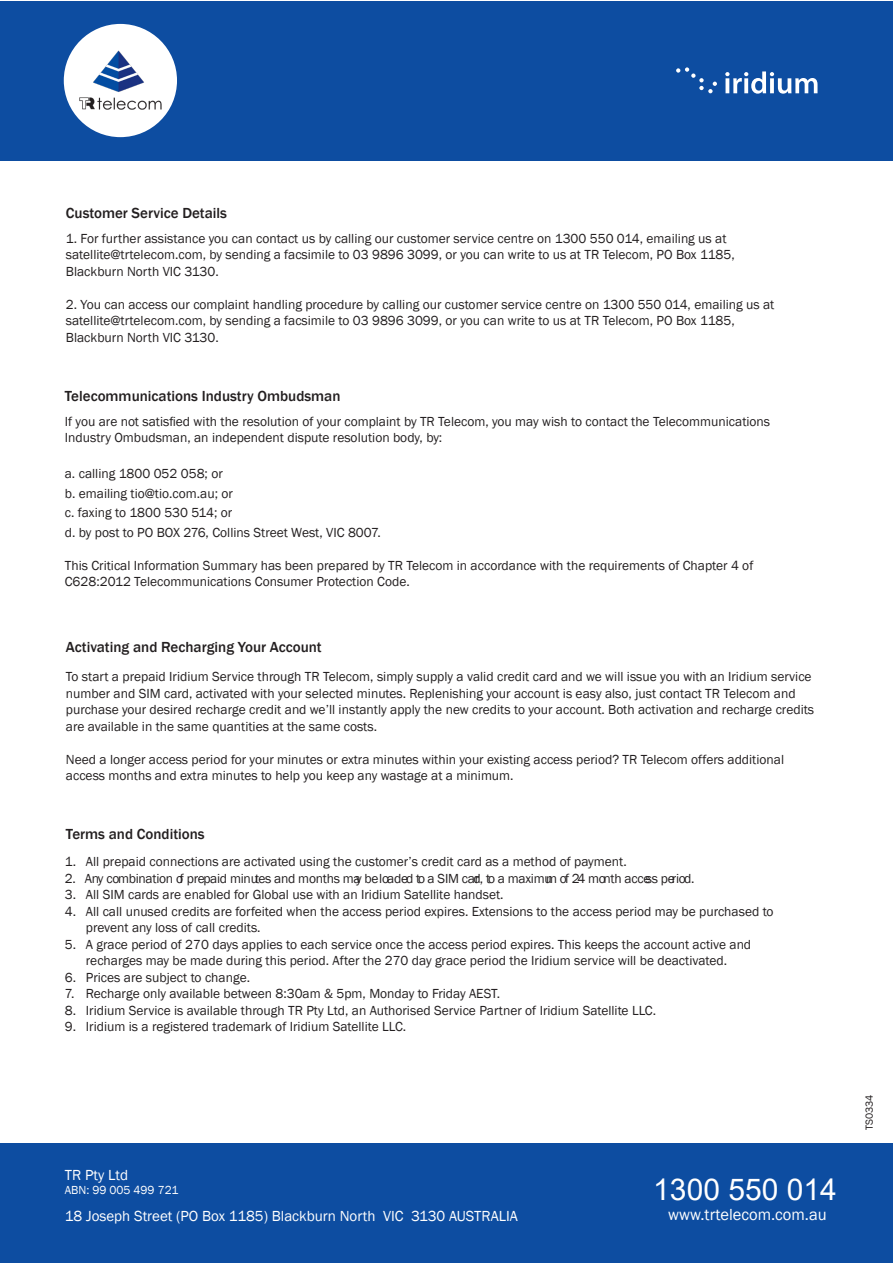
<style>
.page{position:relative;width:893px;height:1263px;background:#fff}
.page>*{position:absolute;margin:0;border:0;box-sizing:border-box;transform-origin:0 0}
.t1{font:30px "Arial";color:#fff}
.t2{font:16.5px "Franklin Gothic";color:#fff}
.t3{font:500 15px "Franklin Gothic";color:#231f20}
.t4{font:15px "Franklin Gothic";color:#fff}
.t5{font:13.5px/16.5px "Franklin Gothic";color:#231f20}
.t6{font:13.5px "Franklin Gothic";letter-spacing:-.02em;color:#231f20}
.t7{font:12px "Franklin Gothic";color:#fff}
.t8{font:10.5px "Franklin Gothic";color:#231f20}
</style>
<div class="page">
<div style="left:0;top:1144px;width:893px;height:119px;background:#0d4da1"></div>
<div style="left:0;top:1px;width:893px;height:159px;background:#0d4da1"></div>
<svg style="left:725px;top:71px;width:92px;height:23px"></svg>
<svg style="left:676px;top:67px;width:41px;height:26px"></svg>
<div style="left:64px;top:24px;width:113px;height:113px;background:#fff;border-radius:50%"></div>
<img style="left:70px;top:29px;width:101px;height:102px">
<p class="t3" style="left:66px;top:203px;width:163px">Customer Service Details</p>
<p class="t5" style="left:66px;top:230px;width:662px">1. For further assistance you can contact us by calling our customer service centre on 1300 550 014, emailing us at</p>
<p class="t5" style="left:66px;top:247px;width:670px">satellite@trtelecom.com, by sending a facsimile to 03 9896 3099, or you can write to us at TR Telecom, PO Box 1185,</p>
<p class="t5" style="left:66px;top:263px;width:154px">Blackburn North VIC 3130.</p>
<p class="t5" style="left:66px;top:296px;width:710px">2. You can access our complaint handling procedure by calling our customer service centre on 1300 550 014, emailing us at</p>
<p class="t5" style="left:66px;top:313px;width:670px">satellite@trtelecom.com, by sending a facsimile to 03 9896 3099, or you can write to us at TR Telecom, PO Box 1185,</p>
<p class="t5" style="left:66px;top:329px;width:154px">Blackburn North VIC 3130.</p>
<p class="t3" style="left:65px;top:387px;width:277px">Telecommunications Industry Ombudsman</p>
<p class="t5" style="left:65px;top:413px;width:707px">If you are not satisfied with the resolution of your complaint by TR Telecom, you may wish to contact the Telecommunications<br>Industry Ombudsman, an independent dispute resolution body, by:</p>
<p class="t5" style="left:65px;top:466px;width:159px">a. calling 1800 052 058; or</p>
<p class="t5" style="left:65px;top:485px;width:170px">b. emailing tio@tio.com.au; or</p>
<p class="t5" style="left:65px;top:505px;width:169px">c. faxing to 1800 530 514; or</p>
<p class="t5" style="left:65px;top:524px;width:317px">d. by post to PO BOX 276, Collins Street West, VIC 8007.</p>
<p class="t5" style="left:65px;top:557px;width:690px">This Critical Information Summary has been prepared by TR Telecom in accordance with the requirements of Chapter 4 of<br>C628:2012 Telecommunications Consumer Protection Code.</p>
<p class="t3" style="left:66px;top:638px;width:257px">Activating and Recharging Your Account</p>
<p class="t5" style="left:66px;top:669px;width:750px">To start a prepaid Iridium Service through TR Telecom, simply supply a valid credit card and we will issue you with an Iridium service number and SIM card, activated with your selected minutes. Replenishing your account is easy also, just contact TR Telecom and purchase your desired recharge credit and we’ll instantly apply the new credits to your account. Both activation and recharge credits are available in the same quantities at the same costs.</p>
<p class="t5" style="left:66px;top:751px;width:720px">Need a longer access period for your minutes or extra minutes within your existing access period? TR Telecom offers additional access months and extra minutes to help you keep any wastage at a minimum.</p>
<p class="t3" style="left:66px;top:825px;width:140px">Terms and Conditions</p>
<p class="t5" style="left:65px;top:854px;width:563px">1. All prepaid connections are activated using the customer’s credit card as a method of payment.</p>
<p class="t6" style="left:65px;top:870px;width:631px">2. Any combination of prepaid minutes and months may be loaded to a SIM card, to a maximum of 24 month access period.</p>
<p class="t5" style="left:65px;top:887px;width:440px">3. All SIM cards are enabled for Global use with an Iridium Satellite handset.</p>
<p class="t5" style="left:86px;top:903px;width:689px;text-indent:-21px">4. All call unused credits are forfeited when the access period expires. Extensions to the access period may be purchased to prevent any loss of call credits.</p>
<p class="t5" style="left:65px;top:936px;width:688px;text-align:center">5. A grace period of 270 days applies to each service once the access period expires. This keeps the account active and recharges may be made during this period. After the 270 day grace period the Iridium service will be deactivated.</p>
<p class="t5" style="left:65px;top:969px;width:187px">6. Prices are subject to change.</p>
<p class="t5" style="left:65px;top:986px;width:437px">7. Recharge only available between 8:30am &amp; 5pm, Monday to Friday AEST.</p>
<p class="t5" style="left:65px;top:1002px;width:593px">8. Iridium Service is available through TR Pty Ltd, an Authorised Service Partner of Iridium Satellite LLC.</p>
<p class="t5" style="left:65px;top:1019px;width:343px">9. Iridium is a registered trademark of Iridium Satellite LLC.</p>
<p class="t4" style="left:65px;top:1165px;width:65px">TR Pty Ltd</p>
<p class="t7" style="left:65px;top:1183px;width:115px">ABN: 99 005 499 721</p>
<p class="t4" style="left:65px;top:1206px;width:454px">18 Joseph Street (PO Box 1185) Blackburn North VIC 3130 AUSTRALIA</p>
<p class="t2" style="left:668px;top:1205px;width:160px">www.trtelecom.com.au</p>
<p class="t1" style="left:653px;top:1168px;width:185px">1300 550 014</p>
<p class="t8" style="left:863px;top:1130px;width:37px;rotate:-90deg">TS0334</p>
</div>
